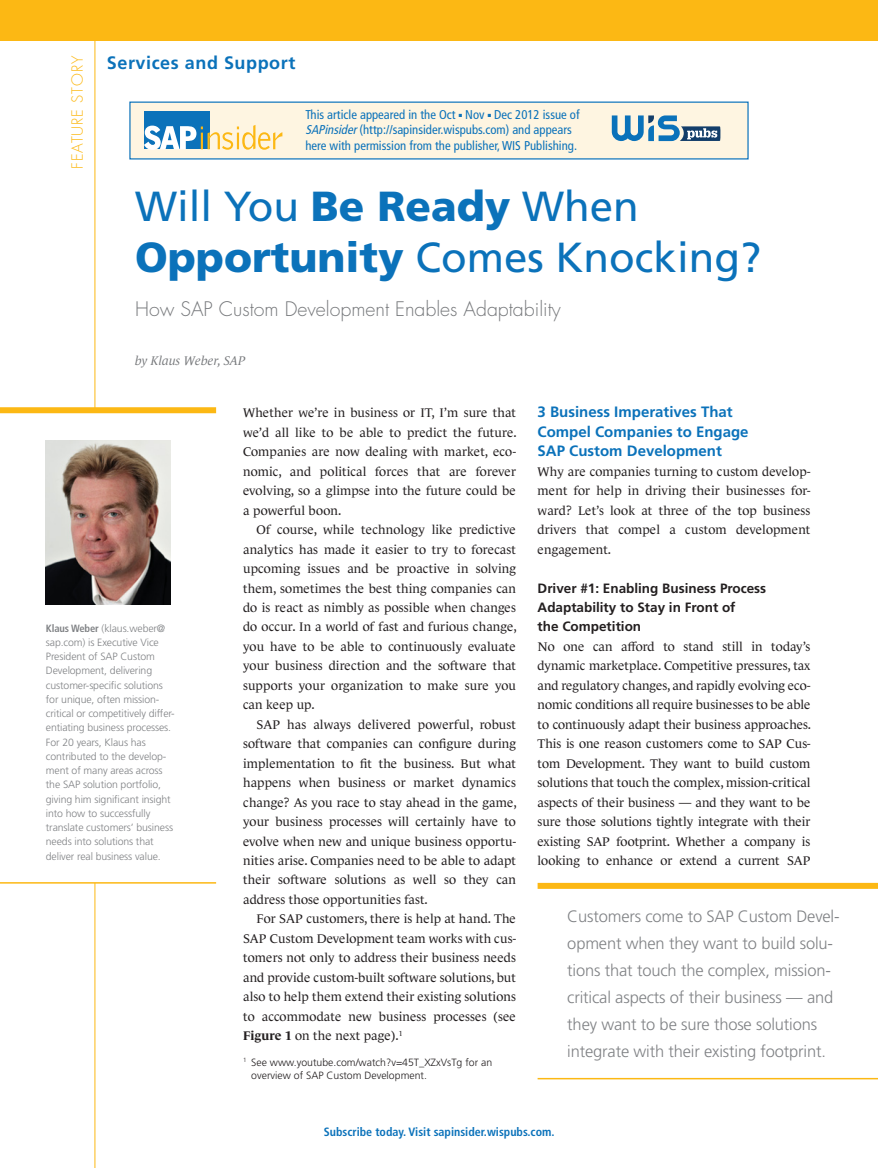
<style>
.page{position:relative;width:878px;height:1168px;background:#fff}
.page>*{position:absolute;margin:0;border:0;box-sizing:border-box;transform-origin:0 0}
.Article_Headline{font:42px/50.4px "Frutiger LT Std";color:#0b72ba}
.Article_subhead_1{font:300 19.5px "Futura Std";color:#76787b}
.t1{font:700 18px "Frutiger LT Std";letter-spacing:.03em;color:#0b72ba}
.Callout_text{font:300 16.5px/27px "Frutiger LT Std";letter-spacing:-.01em;color:#808285}
.Body_text_head{font:700 15px/19.5px "Frutiger LT Std";color:#0b72ba}
.t2{font:300 15px "Futura Std";letter-spacing:.06em;color:#fcb814}
.Body_text_subhead_2{font:700 13.5px/19.5px "Frutiger LT Std";color:#231f20}
.Body_text{font:12.75px/19.5px "Le Monde Journal Std";letter-spacing:.01em;color:#231f20;text-align:justify}
._00_-_Master_Color{font:condensed 12.75px/15.3px "Frutiger LT Std";color:#0b72ba}
.By_line{font:italic 12.75px "Le Monde Journal Std";color:#76787b}
.MASTER_-_footer_mont{font:700 condensed 12px "Frutiger LT Std";color:#0b72ba}
.Author_bio{font:300 10.5px/14.2px "Frutiger LT Std";letter-spacing:-.01em;color:#808285}
.Footnote{font:300 10.5px/13.5px "Frutiger LT Std";color:#231f20}
.s1{font-style:italic}
.s2{font-weight:900}
.s3{font-weight:700}
.s4{font-weight:700;font-stretch:condensed}
</style>
<div class="page">
<hr style="left:94px;top:10px;width:1px;height:400px;background:#fcb814">
<div style="left:0;top:407px;width:216px;height:6px;background:#fcb814"></div>
<hr style="left:94px;top:883px;width:1px;height:285px;background:#fcb814">
<hr style="left:0;top:882px;width:216px;height:1px;background:#fcb814">
<div style="left:0;top:0;width:878px;height:40px;background:#fcb814"></div>
<img style="left:46px;top:440px;width:124px;height:164px">
<div style="left:537px;top:883px;width:340px;height:6px;background:#fcb814"></div>
<hr style="left:537px;top:1078px;width:340px;height:1px;background:#fcb814">
<div style="left:129px;top:102px;width:619px;height:57px;background:#fef5e1"></div>
<div style="left:144px;top:111px;width:66px;height:38px;background:#0b72ba"></div>
<svg style="left:144px;top:125px;width:138px;height:25px"></svg>
<svg style="left:611px;top:115px;width:109px;height:26px"></svg>
<p class="t2" style="left:68px;top:169px;width:114px;rotate:-90deg">FEATURE STORY</p>
<p class="t1" style="left:107px;top:53px;width:190px">Services and Support</p>
<p class="_00_-_Master_Color" style="left:305px;top:107px;width:276px">This article appeared in the Oct ■ Nov ■ Dec 2012 issue of<br><span class="s1">SAPinsider</span>(http://sapinsider.wispubs.com) and appears here with permission from the publisher, WIS Publishing.</p>
<p class="Article_Headline" style="left:135px;top:182px;width:627px">Will You <span class="s2">Be Ready</span> When<br><span class="s2">Opportunity</span> Comes Knocking?</p>
<p class="Article_subhead_1" style="left:135px;top:297px;width:427px">How SAP Custom Development Enables Adaptability</p>
<p class="By_line" style="left:135px;top:354px;width:112px">by Klaus Weber, SAP</p>
<p class="Body_text_head" style="left:537px;top:402px;width:212px">3 Business Imperatives That<br>Compel Companies to Engage<br>SAP Custom Development</p>
<p class="Body_text" style="left:537px;top:461px;width:274px">Why are companies turning to custom develop&shy;ment for help in driving their businesses for&shy;ward? Let’s look at three of the top business drivers that compel a custom development engagement.</p>
<p class="Body_text_subhead_2" style="left:537px;top:578px;width:230px">Driver #1: Enabling Business Process<br>Adaptability to Stay in Front of<br>the Competition</p>
<p class="Body_text" style="left:537px;top:637px;width:275px">No one can afford to stand still in today’s dynamic marketplace. Competitive pressures, tax and regulatory changes, and rapidly evolving eco&shy;nomic conditions all require businesses to be able to continuously adapt their business approaches.<br>This is one reason customers come to SAP Cus&shy;tom Development. They want to build custom solutions that touch the complex, mission-critical aspects of their business — and they want to be sure those solutions tightly integrate with their existing SAP footprint. Whether a company is looking to enhance or extend a current SAP</p>
<p class="Body_text" style="left:243px;top:403px;width:275px">Whether we’re in business or IT, I’m sure that we’d all like to be able to predict the future.<br>Companies are now dealing with market, eco&shy;nomic, and political forces that are forever evolving, so a glimpse into the future could be a powerful boon.</p>
<p class="Body_text" style="left:243px;top:520px;width:275px;text-indent:14px">Of course, while technology like predictive analytics has made it easier to try to forecast upcoming issues and be proactive in solving them, sometimes the best thing companies can do is react as nimbly as possible when changes do occur. In a world of fast and furious change, you have to be able to continuously evaluate your business direction and the software that supports your organization to make sure you can keep up.</p>
<p class="Body_text" style="left:243px;top:714px;width:275px;text-indent:14px">SAP has always delivered powerful, robust software that companies can configure during implementation to fit the business. But what happens when business or market dynamics change? As you race to stay ahead in the game, your business processes will certainly have to evolve when new and unique business opportu&shy;nities arise. Companies need to be able to adapt their software solutions as well so they can address those opportunities fast.</p>
<p class="Body_text" style="left:243px;top:909px;width:274px;text-indent:14px">For SAP customers, there is help at hand. The SAP Custom Development team works with cus&shy;tomers not only to address their business needs and provide custom-built software solutions, but also to help them extend their existing solutions to accommodate new business processes (see <span class="s3">Figure 1</span> on the next page).<sup>1</sup></p>
<p class="Footnote" style="left:251px;top:1055px;width:242px;text-indent:-8px"><sup>1</sup> See www.youtube.com/watch?v=45T_XZxVsTg for an overview of SAP Custom Development.</p>
<p class="Author_bio" style="left:46px;top:621px;width:130px"><span class="s4">Klaus Weber</span> (klaus.weber@ sap.com) is Executive Vice<br>President of SAP Custom<br>Development, delivering customer-specific solutions for unique, often mission&shy;critical or competitively differ&shy;entiating business processes.<br>For 20 years, Klaus has contributed to the develop&shy;ment of many areas across the SAP solution portfolio, giving him significant insight into how to successfully translate customers’ business needs into solutions that deliver real business value.</p>
<p class="Callout_text" style="left:567px;top:903px;width:274px">Customers come to SAP Custom Devel&shy;opment when they want to build solu&shy;tions that touch the complex, mission&shy;critical aspects of their business — and they want to be sure those solutions integrate with their existing footprint.</p>
<p class="MASTER_-_footer_mont" style="left:324px;top:1125px;width:232px">Subscribe today. Visit sapinsider.wispubs.com.</p>
</div>
